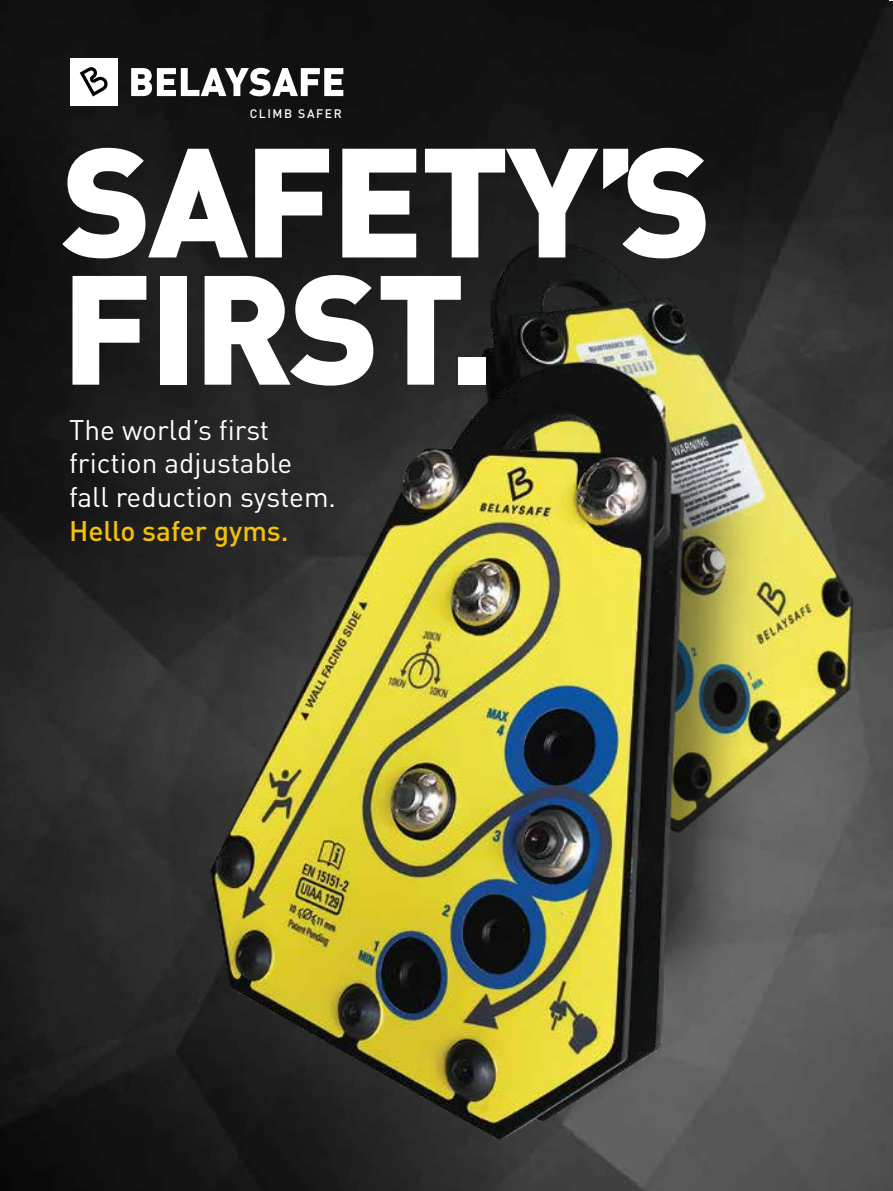
<style>
.page{position:relative;width:893px;height:1191px;background:#fff}
.page>*{position:absolute;margin:0;border:0;box-sizing:border-box;transform-origin:0 0}
.t1{font:900 152.6px/127.2px "DIN";letter-spacing:-.025em;color:#fff}
.t2{font:28px/33.6px "DINCE";color:#fff}
.t3{font:500 28px "DIN";color:#f3c108}
.t4{font:500 12.25px "DIN";letter-spacing:.125em;color:#fff}
</style>
<div class="page">
<img style="left:0;top:0;width:893px;height:1191px">
<img style="left:447px;top:224px;width:429px;height:49px">
<img style="left:118px;top:273px;width:767px;height:918px">
<svg style="left:131px;top:68px;width:212px;height:28px"></svg>
<div style="left:70px;top:58px;width:47px;height:48px;background:#fff"></div>
<svg style="left:80px;top:67px;width:28px;height:29px"></svg>
<p class="t4" style="left:250px;top:105px;width:94px">CLIMB SAFER</p>
<h1 class="t1" style="left:61px;top:130px;width:652px">SAFETY’S<br>FIRST.</h1>
<p class="t2" style="left:69px;top:412px;width:269px">The world’s first friction adjustable fall reduction system.</p>
<p class="t3" style="left:69px;top:512px;width:221px">Hello safer gyms.</p>
</div>
